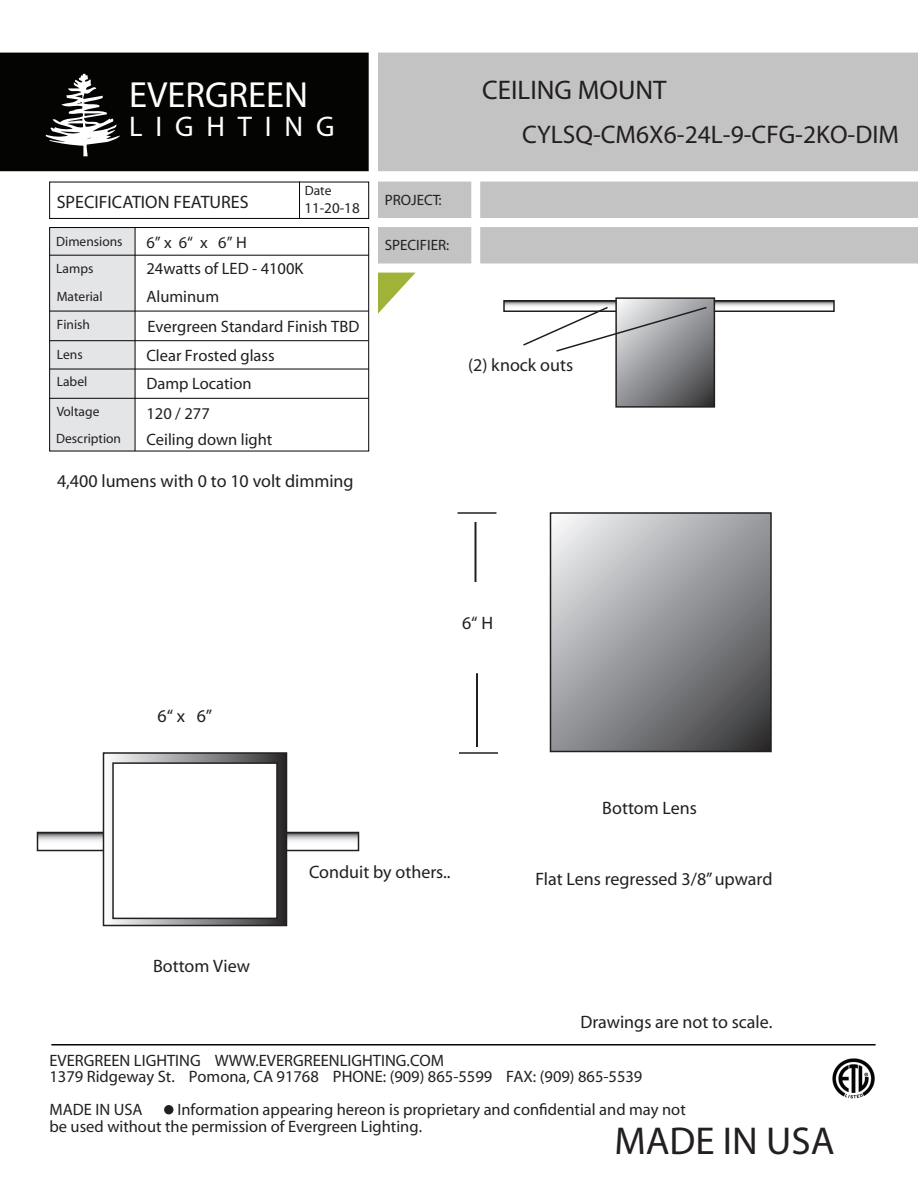
<style>
.page{position:relative;width:918px;height:1188px;background:#fff}
.page>*{position:absolute;margin:0;border:0;box-sizing:border-box;transform-origin:0 0}
.t1{font:700 39px "Helvetica Neue LT Com";color:#231f20}
.t2{font:700 36.45px "Helvetica Neue LT Com";color:#fff}
.t3{font:500 28.5px "Helvetica Neue LT Com";letter-spacing:.45em;color:#fff}
.t4{font:700 27px "Helvetica Neue LT Com";color:#231f20}
.t5{font:25.5px "Helvetica Neue LT Com";color:#231f20}
.t6{font:18px "Myriad";color:#231f20}
.t7{font:700 18px "Helvetica Neue LT Com";color:#231f20}
.t8{font:16.5px/16.5px "Helvetica Neue LT Com";color:#231f20}
.t9{font:700 16.5px "Helvetica Neue LT Com";color:#231f20}
.t10{font:15px "Helvetica Neue LT Com";color:#231f20}
.t11{font:13.5px/27.6px "Helvetica Neue LT Com";color:#231f20}
</style>
<div class="page">
<svg style="left:40px;top:835px;width:316px;height:13px"></svg>
<div style="left:37px;top:832px;width:322px;height:19px;border:2px solid #231f20"></div>
<svg style="left:506px;top:303px;width:326px;height:6px"></svg>
<div style="left:503px;top:300px;width:332px;height:12px;border:2px solid #231f20"></div>
<div style="left:0;top:53px;width:369px;height:118px;background:#040503"></div>
<svg style="left:46px;top:73px;width:74px;height:83px"></svg>
<div style="left:378px;top:53px;width:540px;height:118px;background:#c3c3c3"></div>
<svg style="left:51px;top:1044px;width:825px;height:2px;background:#424341"></svg>
<div style="left:164px;top:1105px;width:9px;height:9px;background:#231f20;border-radius:50%"></div>
<div style="left:480px;top:182px;width:438px;height:36px;background:#c3c3c3"></div>
<div style="left:378px;top:182px;width:93px;height:36px;background:#c3c3c3"></div>
<div style="left:480px;top:227px;width:438px;height:36px;background:#c3c3c3"></div>
<div style="left:378px;top:227px;width:93px;height:36px;background:#c3c3c3"></div>
<img style="left:832px;top:1058px;width:43px;height:41px">
<svg style="left:378px;top:273px;width:37px;height:41px"></svg>
<div style="left:49px;top:182px;width:320px;height:37px;border:1px solid #040503"></div>
<svg style="left:299px;top:181px;width:1px;height:38px"></svg>
<svg style="left:49px;top:227px;width:320px;height:225px"></svg>
<svg style="left:553px;top:515px;width:216px;height:234px;background:#97989b"></svg>
<div style="left:550px;top:512px;width:222px;height:240px;border:2px solid #231f20"></div>
<svg style="left:457px;top:512px;width:40px;height:2px"></svg>
<svg style="left:474px;top:522px;width:3px;height:60px"></svg>
<svg style="left:459px;top:673px;width:39px;height:81px"></svg>
<svg style="left:616px;top:298px;width:98px;height:109px;background:#848588"></svg>
<div style="left:615px;top:297px;width:100px;height:111px;border:2px solid #231f20"></div>
<svg style="left:106px;top:755px;width:178px;height:168px"></svg>
<div style="left:103px;top:752px;width:184px;height:174px;border:2px solid #231f20"></div>
<div style="left:113px;top:763px;width:164px;height:155px;background:#fff"></div>
<div style="left:112px;top:762px;width:166px;height:157px;border:2px solid #231f20"></div>
<svg style="left:522px;top:306px;width:186px;height:46px"></svg>
<h2 class="t2" style="left:129px;top:77px;width:180px">EVERGREEN</h2>
<h3 class="t3" style="left:129px;top:112px;width:207px">LIGHTING</h3>
<p class="t7" style="left:57px;top:193px;width:193px">SPECIFICATION FEATURES</p>
<p class="t11" style="left:56px;top:228px;width:68px">Dimensions</p>
<p class="t8" style="left:146px;top:235px;width:102px">6” x 6“ x 6” H</p>
<p class="t11" style="left:305px;top:177px;width:28px">Date</p>
<p class="t10" style="left:304px;top:200px;width:57px">11-20-18</p>
<p class="t11" style="left:56px;top:256px;width:39px">Lamps</p>
<p class="t8" style="left:146px;top:261px;width:159px">24watts of LED - 4100K</p>
<p class="t11" style="left:57px;top:284px;width:47px">Material</p>
<p class="t8" style="left:146px;top:289px;width:74px">Aluminum</p>
<p class="t11" style="left:57px;top:312px;width:35px">Finish</p>
<p class="t8" style="left:147px;top:319px;width:213px">Evergreen Standard Finish TBD</p>
<p class="t11" style="left:57px;top:341px;width:32px">Lens<br>Label</p>
<p class="t8" style="left:146px;top:343px;width:130px;line-height:27.8px">Clear Frosted glass<br>Damp Location</p>
<p class="t11" style="left:57px;top:398px;width:44px">Voltage</p>
<p class="t8" style="left:146px;top:406px;width:65px">120 / 277</p>
<p class="t11" style="left:56px;top:425px;width:66px">Description</p>
<p class="t8" style="left:146px;top:432px;width:128px">Ceiling down light</p>
<p class="t6" style="left:57px;top:473px;width:298px">4,400 lumens with 0 to 10 volt dimming</p>
<p class="t10" style="left:385px;top:192px;width:58px">PROJECT:</p>
<p class="t10" style="left:385px;top:237px;width:66px">SPECIFIER:</p>
<h3 class="t4" style="left:482px;top:76px;width:186px">CEILING MOUNT</h3>
<h3 class="t5" style="left:522px;top:121px;width:378px">CYLSQ-CM6X6-24L-9-CFG-2KO-DIM</h3>
<p class="t6" style="left:468px;top:356px;width:107px">(2) knock outs</p>
<p class="t6" style="left:158px;top:707px;width:56px">6“ x 6”</p>
<p class="t6" style="left:153px;top:957px;width:99px">Bottom View</p>
<p class="t6" style="left:462px;top:614px;width:33px">6“ H</p>
<p class="t6" style="left:309px;top:863px;width:143px">Conduit by others..</p>
<p class="t6" style="left:602px;top:799px;width:96px">Bottom Lens</p>
<p class="t6" style="left:536px;top:870px;width:239px">Flat Lens regressed 3/8” upward</p>
<p class="t6" style="left:580px;top:1013px;width:193px">Drawings are not to scale.</p>
<p class="t9" style="left:50px;top:1052px;width:396px">EVERGREEN LIGHTING WWW.EVERGREENLIGHTING.COM</p>
<p class="t8" style="left:50px;top:1069px;width:594px">1379 Ridgeway St. Pomona, CA 91768 PHONE: (909) 865-5599 FAX: (909) 865-5539</p>
<p class="t9" style="left:49px;top:1102px;width:95px">MADE IN USA</p>
<p class="t8" style="left:50px;top:1102px;width:638px;text-indent:128px">Information appearing hereon is proprietary and confidential and may not be used without the permission of Evergreen Lighting.</p>
<h1 class="t1" style="left:614px;top:1122px;width:222px">MADE IN USA</h1>
</div>
